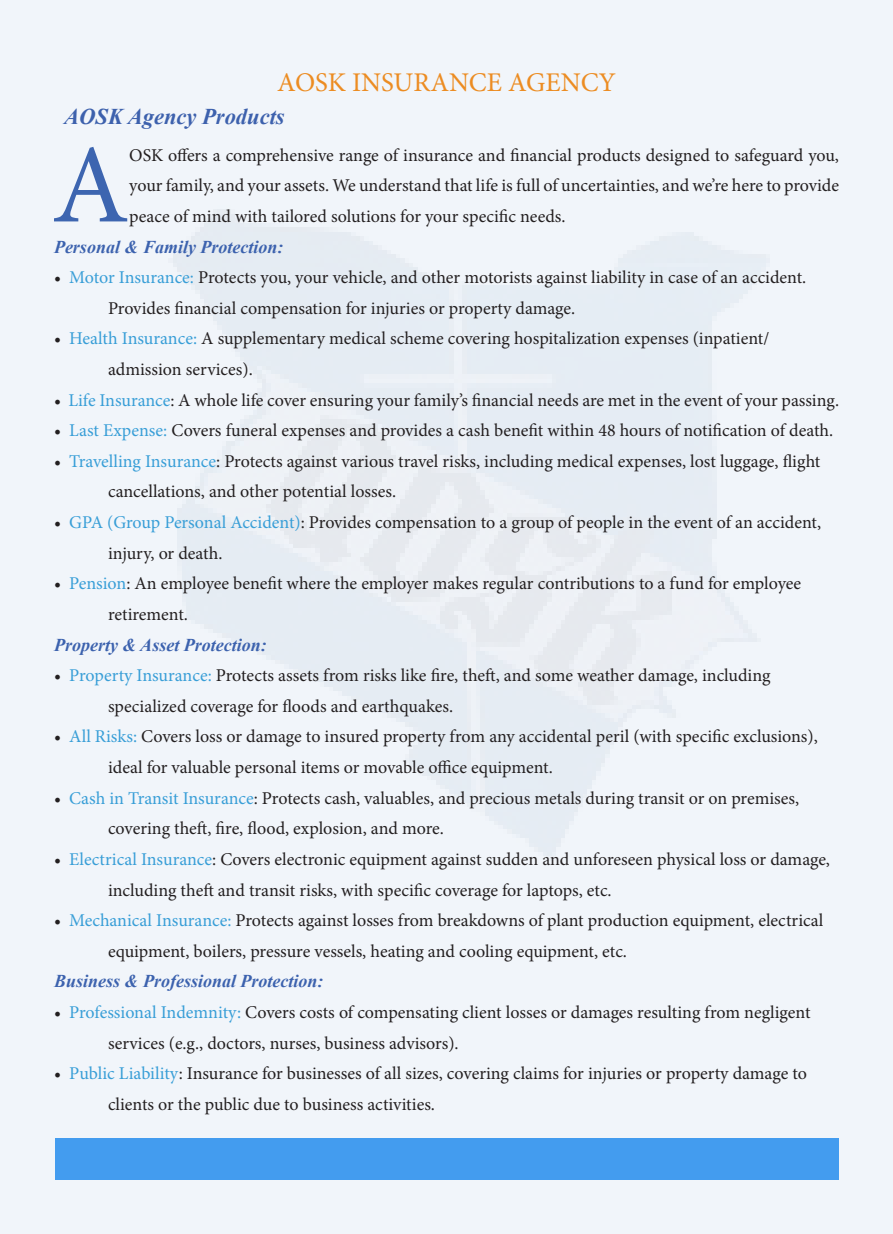
<style>
.page{position:relative;width:893px;height:1234px;background:#fff}
.page>*{position:absolute;margin:0;border:0;box-sizing:border-box;transform-origin:0 0}
.t1{font:112.2px "Minion Pro";color:#3d65b0}
.t2{font:27px "Minion Pro";color:#ec8c22}
.t3{font:italic 700 22.5px "Times New Roman";color:#3d61ad}
.t4{font:18px/30.6px "Minion Pro";color:#231f20}
.t5{font:italic 700 18px "Times New Roman";color:#3c62ae}
.s1{color:#389ed7}
</style>
<div class="page">
<div style="left:0;top:0;width:893px;height:1233px;background:#f1f5fa"></div>
<div style="left:56px;top:1137px;width:783px;height:42px;background:#439cef"></div>
<p class="t2" style="left:277px;top:64px;width:340px">AOSK INSURANCE AGENCY</p>
<p class="t3" style="left:64px;top:101px;width:222px">AOSK Agency Products</p>
<p class="t1" style="left:52px;top:110px;width:79px">A</p>
<p class="t4" style="left:129px;top:140px;width:711px;text-align:justify">OSK offers a comprehensive range of insurance and financial products designed to safeguard you, your family, and your assets. We understand that life is full of uncertainties, and we’re here to provide peace of mind with tailored solutions for your specific needs.</p>
<p class="t5" style="left:54px;top:234px;width:231px">Personal &amp; Family Protection:</p>
<p class="t4" style="left:108px;top:262px;width:700px;text-indent:-54px">• <span class="s1">Motor Insurance:</span> Protects you, your vehicle, and other motorists against liability in case of an accident.<br>Provides financial compensation for injuries or property damage.</p>
<p class="t4" style="left:108px;top:323px;width:663px;text-indent:-54px">• <span class="s1">Health Insurance:</span> A supplementary medical scheme covering hospitalization expenses (inpatient/ admission services).</p>
<p class="t4" style="left:54px;top:384px;width:787px">• <span class="s1">Life Insurance</span>: A whole life cover ensuring your family’s financial needs are met in the event of your passing.</p>
<p class="t4" style="left:54px;top:415px;width:781px">• <span class="s1">Last Expense:</span> Covers funeral expenses and provides a cash benefit within 48 hours of notification of death.</p>
<p class="t4" style="left:108px;top:446px;width:714px;text-indent:-54px">• <span class="s1">Travelling Insurance</span>: Protects against various travel risks, including medical expenses, lost luggage, flight cancellations, and other potential losses.</p>
<p class="t4" style="left:108px;top:507px;width:715px;text-indent:-54px">• <span class="s1">GPA (Group Personal Accident)</span>: Provides compensation to a group of people in the event of an accident, injury, or death.</p>
<p class="t4" style="left:108px;top:568px;width:695px;text-indent:-54px">• <span class="s1">Pension</span>: An employee benefit where the employer makes regular contributions to a fund for employee retirement.</p>
<p class="t5" style="left:54px;top:632px;width:214px">Property &amp; Asset Protection:</p>
<p class="t4" style="left:108px;top:660px;width:664px;text-indent:-54px">• <span class="s1">Property Insurance:</span> Protects assets from risks like fire, theft, and some weather damage, including specialized coverage for floods and earthquakes.</p>
<p class="t4" style="left:108px;top:721px;width:711px;text-indent:-54px">• <span class="s1">All Risks:</span> Covers loss or damage to insured property from any accidental peril (with specific exclusions), ideal for valuable personal items or movable office equipment.</p>
<p class="t4" style="left:108px;top:782px;width:693px;text-indent:-54px">• <span class="s1">Cash in Transit Insurance</span>: Protects cash, valuables, and precious metals during transit or on premises, covering theft, fire, flood, explosion, and more.</p>
<p class="t4" style="left:108px;top:843px;width:724px;text-indent:-54px">• <span class="s1">Electrical Insurance</span>: Covers electronic equipment against sudden and unforeseen physical loss or damage, including theft and transit risks, with specific coverage for laptops, etc.</p>
<p class="t4" style="left:108px;top:905px;width:717px;text-indent:-54px">• <span class="s1">Mechanical Insurance:</span> Protects against losses from breakdowns of plant production equipment, electrical equipment, boilers, pressure vessels, heating and cooling equipment, etc.</p>
<p class="t5" style="left:54px;top:968px;width:271px">Business &amp; Professional Protection:</p>
<p class="t4" style="left:108px;top:996px;width:704px;text-indent:-54px">• <span class="s1">Professional Indemnity:</span> Covers costs of compensating client losses or damages resulting from negligent services (e.g., doctors, nurses, business advisors).</p>
<p class="t4" style="left:108px;top:1058px;width:700px;text-indent:-54px">• <span class="s1">Public Liability</span>: Insurance for businesses of all sizes, covering claims for injuries or property damage to clients or the public due to business activities.</p>
</div>
